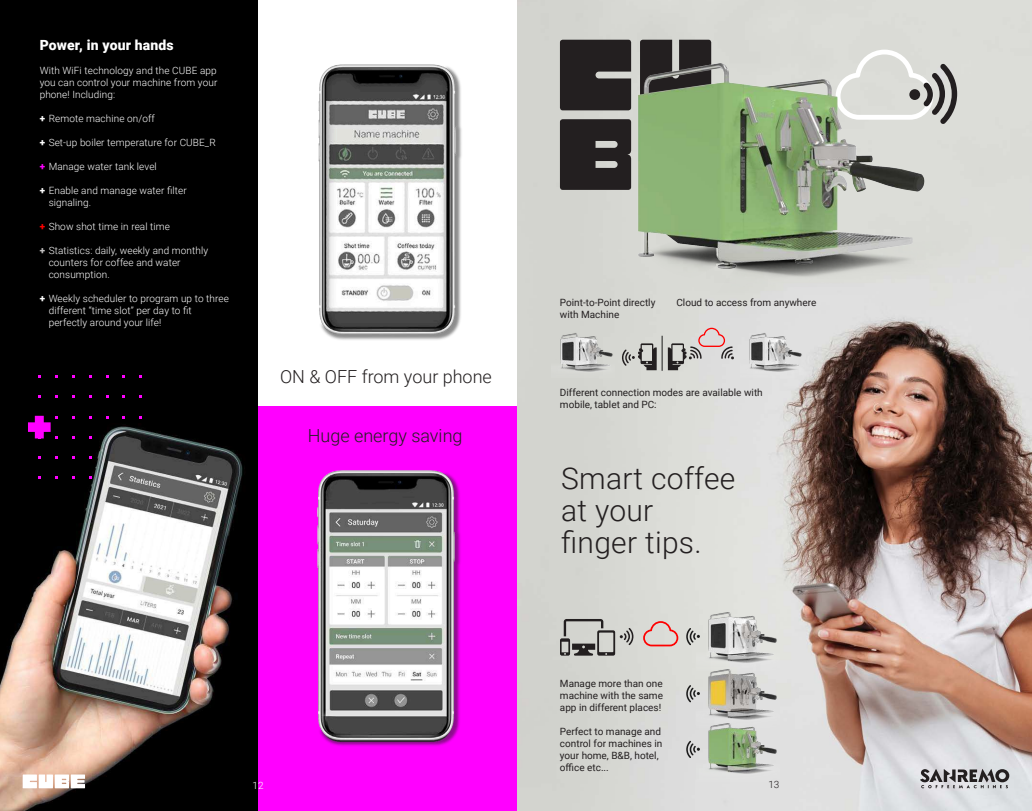
<style>
.page{position:relative;width:1032px;height:811px;background:#fff}
.page>*{position:absolute;margin:0;border:0;box-sizing:border-box;transform-origin:0 0}
.t1{font:300 30px/32px "Roboto";letter-spacing:.01em;color:#231f20}
.t2{font:300 18px "Roboto";color:#231f20}
.t3{font:900 14px "Roboto";letter-spacing:.01em;color:#fff}
.t4{font:300 10px/12px "Roboto";letter-spacing:.01em;color:#fff}
.t5{font:10px/12px "Roboto";color:#231f20}
.t6{font:300 10px "Roboto";color:#231f20}
.s1{font-weight:900}
.s2{font-weight:900;color:#f0f}
.s3{font-weight:900;color:#f00}
.s4{font-weight:900;color:#c4c2c2}
</style>
<div class="page">
<img style="left:516px;top:0;width:516px;height:811px">
<img style="left:0;top:0;width:258px;height:811px">
<img style="left:258px;top:406px;width:258px;height:403px">
<svg style="left:920px;top:769px;width:89px;height:19px;background:#939295"></svg>
<svg style="left:23px;top:774px;width:62px;height:14px"></svg>
<svg style="left:932px;top:50px;width:25px;height:74px;background:#9f9e9b"></svg>
<svg style="left:28px;top:416px;width:30px;height:23px"></svg>
<svg style="left:318px;top:64px;width:144px;height:276px"></svg>
<div style="left:560px;top:40px;width:35px;height:70px;background:#231f20"></div>
<div style="left:560px;top:119px;width:35px;height:71px;background:#231f20"></div>
<div style="left:648px;top:241px;width:306px;height:52px;background:#dcddd9"></div>
<img style="left:595px;top:38px;width:337px;height:246px">
<img style="left:697px;top:609px;width:83px;height:57px">
<img style="left:697px;top:666px;width:83px;height:55px">
<img style="left:697px;top:721px;width:83px;height:61px">
<svg style="left:560px;top:619px;width:73px;height:36px;background:#a7a7a4"></svg>
<svg style="left:643px;top:621px;width:35px;height:25px"></svg>
<img style="left:551px;top:331px;width:63px;height:46px">
<img style="left:741px;top:331px;width:63px;height:46px">
<svg style="left:622px;top:343px;width:35px;height:27px"></svg>
<svg style="left:668px;top:328px;width:66px;height:42px;background:#c5bcba"></svg>
<hr style="left:662px;top:336px;width:1px;height:35px;background:#1c1c1c">
<svg style="left:686px;top:628px;width:14px;height:17px"></svg>
<svg style="left:686px;top:685px;width:14px;height:17px"></svg>
<svg style="left:686px;top:741px;width:14px;height:17px"></svg>
<h3 class="t3" style="left:40px;top:40px;width:135px">Power, in your hands</h3>
<p class="t4" style="left:40px;top:65px;width:179px;text-align:justify">With WiFi technology and the CUBE app you can control your machine from your phone! Including:</p>
<p class="t4" style="left:40px;top:113px;width:117px"><span class="s1">+</span> Remote machine on/off</p>
<p class="t4" style="left:40px;top:137px;width:178px"><span class="s1">+</span> Set-up boiler temperature for CUBE_R</p>
<p class="t4" style="left:40px;top:161px;width:119px"><span class="s2">+</span> Manage water tank level</p>
<p class="t4" style="left:49px;top:184px;width:140px;text-indent:-9px"><span class="s1">+</span> Enable and manage water filter signaling.</p>
<p class="t4" style="left:40px;top:221px;width:132px"><span class="s3">+</span> Show shot time in real time</p>
<p class="t4" style="left:49px;top:245px;width:161px;text-indent:-9px"><span class="s4">+</span> Statistics: daily, weekly and monthly counters for coffee and water consumption.</p>
<p class="t4" style="left:49px;top:293px;width:182px;text-indent:-9px"><span class="s1">+</span> Weekly scheduler to program up to three different “time slot” per day to fit perfectly around your life!</p>
<h2 class="t2" style="left:280px;top:369px;width:213px">ON &amp; OFF from your phone</h2>
<h2 class="t2" style="left:308px;top:428px;width:156px">Huge energy saving</h2>
<p class="t5" style="left:560px;top:297px;width:97px">Point-to-Point directly with Machine</p>
<p class="t5" style="left:676px;top:297px;width:141px">Cloud to access from anywhere</p>
<p class="t5" style="left:560px;top:387px;width:204px">Different connection modes are available with mobile, tablet and PC:</p>
<h1 class="t1" style="left:561px;top:464px;width:176px">Smart coffee at your finger tips.</h1>
<p class="t5" style="left:560px;top:678px;width:105px;text-align:justify">Manage more than one machine with the same app in different places!</p>
<p class="t5" style="left:560px;top:726px;width:104px">Perfect to manage and control for machines in your home, B&amp;B, hotel, office etc...</p>
<p class="t4" style="left:253px;top:780px;width:13px">12</p>
<p class="t6" style="left:768px;top:780px;width:13px">13</p>
</div>
